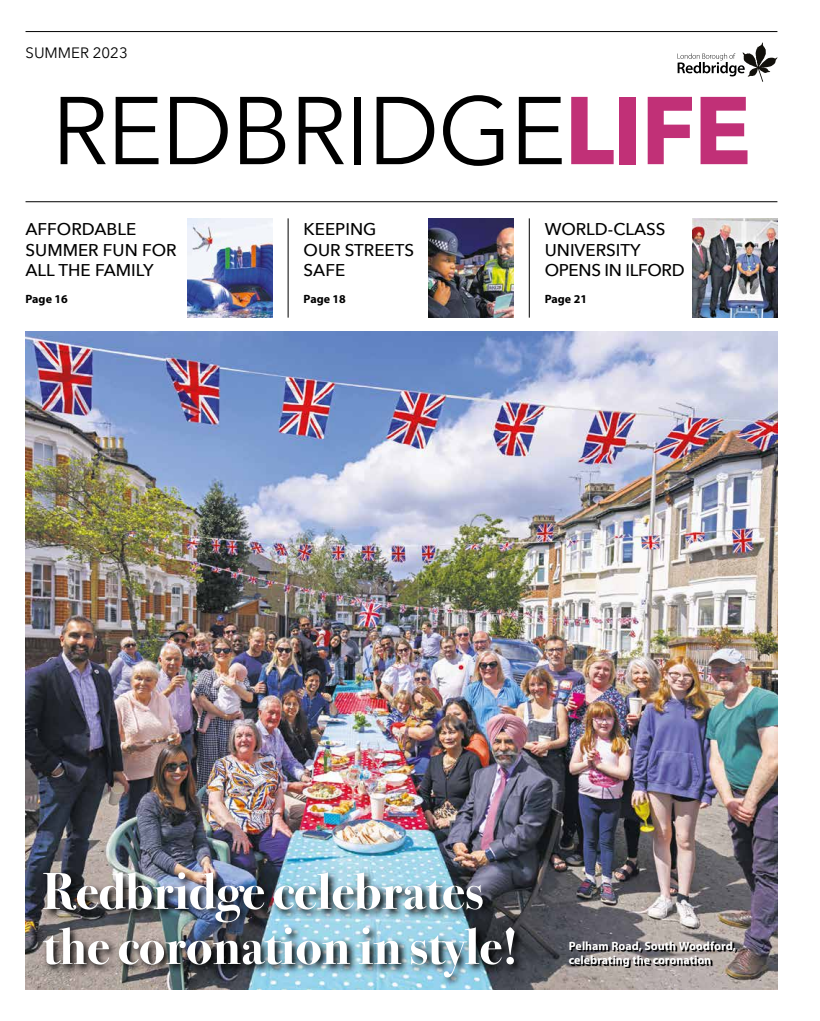
<style>
.page{position:relative;width:820px;height:1021px;background:#fff}
.page>*{position:absolute;margin:0;border:0;box-sizing:border-box;transform-origin:0 0}
.t1{font:95px "Avenir Next";letter-spacing:-.02em;color:#000}
.t2{font:700 52px/55px "Bodoni Svty Two ITCTT";color:#fff}
.t3{font:500 17px/20.4px "Avenir Next";color:#000}
.t4{font:15px "Avenir Next";color:#000}
.t5{font:700 12px/14px "Myriad Pro";color:#fff}
.t6{font:700 12px "Myriad Pro";color:#000}
.s1{font-weight:700;color:#c13077}
</style>
<div class="page">
<hr style="left:26px;top:31px;width:751px;height:1px;background:#000">
<hr style="left:26px;top:201px;width:751px;height:1px;background:#000">
<svg style="left:677px;top:43px;width:100px;height:39px"></svg>
<hr style="left:529px;top:218px;width:1px;height:99px;background:#000">
<hr style="left:288px;top:218px;width:1px;height:99px;background:#000">
<img style="left:26px;top:332px;width:751px;height:657px">
<img style="left:41px;top:869px;width:483px;height:118px">
<img style="left:428px;top:218px;width:85px;height:99px">
<img style="left:187px;top:218px;width:85px;height:99px">
<img style="left:692px;top:218px;width:85px;height:99px">
<svg style="left:570px;top:942px;width:167px;height:25px;background:#6d6868"></svg>
<p class="t4" style="left:26px;top:40px;width:104px">SUMMER 2023</p>
<h1 class="t1" style="left:52px;top:51px;width:701px">REDBRIDGE<span class="s1">LIFE</span></h1>
<p class="t3" style="left:26px;top:219px;width:153px">AFFORDABLE<br>SUMMER FUN FOR<br>ALL THE FAMILY</p>
<p class="t6" style="left:26px;top:292px;width:44px">Page 16</p>
<p class="t3" style="left:303px;top:219px;width:112px">KEEPING<br>OUR STREETS<br>SAFE</p>
<p class="t6" style="left:303px;top:292px;width:44px">Page 18</p>
<p class="t3" style="left:544px;top:219px;width:141px">WORLD-CLASS<br>UNIVERSITY<br>OPENS IN ILFORD</p>
<p class="t6" style="left:544px;top:292px;width:44px">Page 21</p>
<h2 class="t2" style="left:43px;top:859px;width:477px">Redbridge celebrates the coronation in style!</h2>
<p class="t5" style="left:568px;top:939px;width:168px">Pelham Road, South Woodford, celebrating the coronation</p>
</div>
